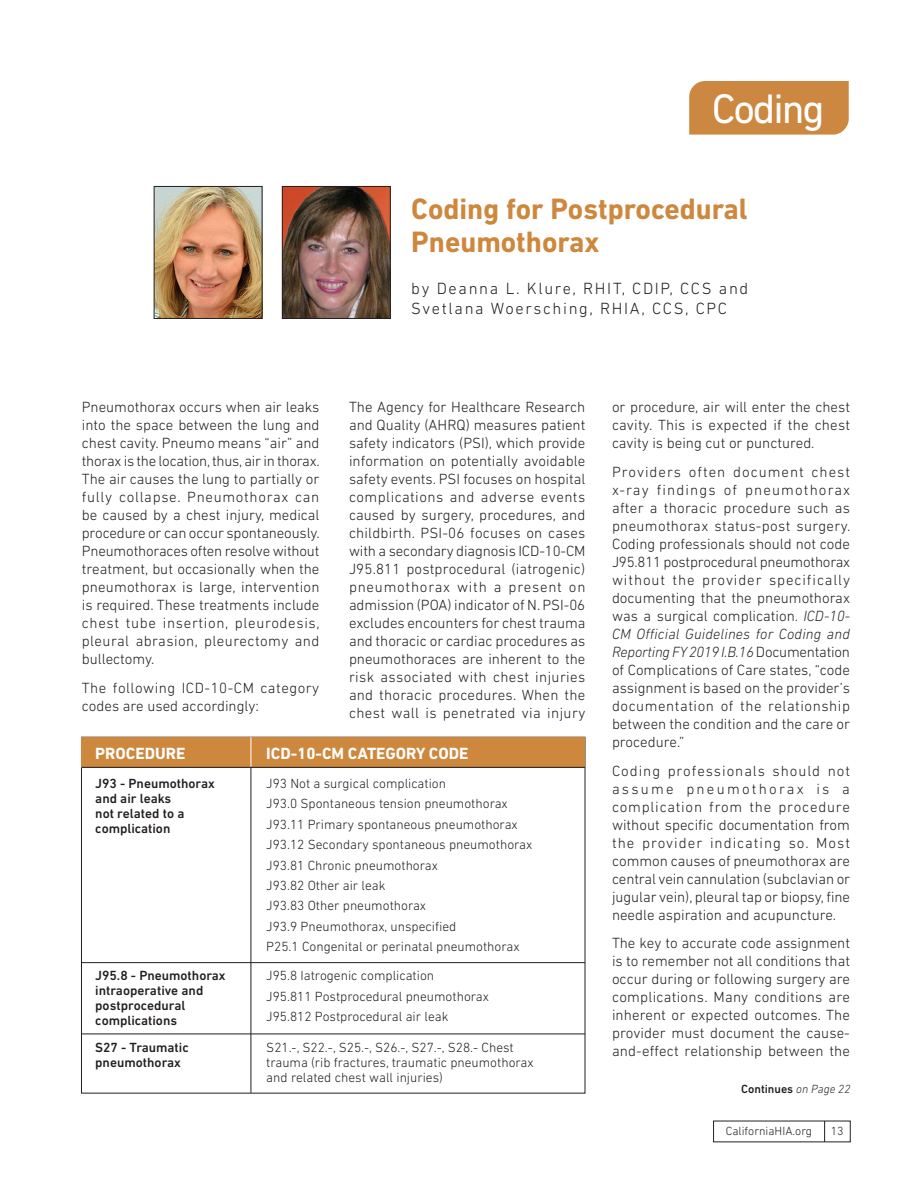
<style>
.page{position:relative;width:918px;height:1188px;background:#fff}
.page>*{position:absolute;margin:0;border:0;box-sizing:border-box;transform-origin:0 0}
.t1{font:42px "DIN Next LT Pro";letter-spacing:-.05em;color:#fff}
.Atricle_Headline{font:700 30px/33px "DIN Next LT Pro";color:#ce883e}
.Byline_Din{font:300 16.5px "DIN Next LT Pro";letter-spacing:.1em;color:#231f20}
.Body_Text_Din_Light{font:700 16.5px "DIN Next LT Pro";color:#fff}
.Body_Text_Din_Light-2{font:300 15px/18px "DIN Next LT Pro";letter-spacing:.005em;color:#231f20;text-align:justify}
.Body_Text_Din_Light-3{font:300 15px/18px "DIN Next LT Pro";letter-spacing:.025em;color:#231f20}
.Body_Text_Din_Light-4{font:300 13.5px/15px "DIN Next LT Pro";color:#231f20}
.Body_Text_Din_Light-5{font:500 13.5px/15px "DIN Next LT Pro";color:#231f20}
.t2{font:300 12px "DIN Next LT Pro";color:#231f20}
.t3{font:500 12px "DIN Next LT Pro";color:#231f20}
.s1{font-style:italic}
.s2{font-weight:300;font-style:italic}
</style>
<div class="page">
<svg style="left:824px;top:1121px;width:1px;height:21px"></svg>
<div style="left:81px;top:737px;width:504px;height:31px;background:#ce883e"></div>
<hr style="left:81px;top:962px;width:504px;height:1px;background:#231f20">
<hr style="left:81px;top:767px;width:504px;height:1px;background:#231f20">
<hr style="left:81px;top:1034px;width:504px;height:1px;background:#231f20">
<hr style="left:251px;top:767px;width:1px;height:326px;background:#231f20">
<hr style="left:251px;top:737px;width:1px;height:30px;background:#fff">
<div style="left:689px;top:81px;width:160px;height:54px;background:#cc8840"></div>
<img style="left:156px;top:188px;width:104px;height:129px">
<div style="left:154px;top:186px;width:108px;height:133px;border:1px solid #231f20"></div>
<img style="left:284px;top:188px;width:105px;height:129px">
<div style="left:282px;top:186px;width:109px;height:133px;border:1px solid #231f20"></div>
<p class="t1" style="left:712px;top:85px;width:115px">Coding</p>
<p class="Atricle_Headline" style="left:411px;top:192px;width:338px">Coding for Postprocedural<br>Pneumothorax</p>
<p class="Byline_Din" style="left:411px;top:279px;width:339px">by Deanna L. Klure, RHIT, CDIP, CCS and</p>
<p class="Byline_Din" style="left:411px;top:299px;width:317px">Svetlana Woersching, RHIA, CCS, CPC</p>
<p class="Body_Text_Din_Light-2" style="left:82px;top:398px;width:239px">Pneumothorax occurs when air leaks into the space between the lung and chest cavity. Pneumo means “air” and thorax is the location, thus, air in thorax.<br>The air causes the lung to partially or fully collapse. Pneumothorax can be caused by a chest injury, medical procedure or can occur spontaneously.<br>Pneumothoraces often resolve without treatment, but occasionally when the pneumothorax is large, intervention is required. These treatments include chest tube insertion, pleurodesis, pleural abrasion, pleurectomy and bullectomy.</p>
<p class="Body_Text_Din_Light-3" style="left:82px;top:678px;width:239px">The following ICD-10-CM category codes are used accordingly:</p>
<p class="Body_Text_Din_Light-2" style="left:349px;top:398px;width:238px">The Agency for Healthcare Research and Quality (AHRQ) measures patient safety indicators (PSI), which provide information on potentially avoidable safety events. PSI focuses on hospital complications and adverse events caused by surgery, procedures, and childbirth. PSI-06 focuses on cases with a secondary diagnosis ICD-10-CM J95.811 postprocedural (iatrogenic) pneumothorax with a present on admission (POA) indicator of N. PSI-06 excludes encounters for chest trauma and thoracic or cardiac procedures as pneumothoraces are inherent to the risk associated with chest injuries and thoracic procedures. When the chest wall is penetrated via injury</p>
<p class="Body_Text_Din_Light" style="left:95px;top:743px;width:92px">PROCEDURE</p>
<p class="Body_Text_Din_Light" style="left:266px;top:743px;width:204px">ICD-10-CM CATEGORY CODE</p>
<p class="Body_Text_Din_Light-4" style="left:266px;top:776px;width:181px">J93 Not a surgical complication</p>
<p class="Body_Text_Din_Light-4" style="left:266px;top:796px;width:243px">J93.0 Spontaneous tension pneumothorax</p>
<p class="Body_Text_Din_Light-4" style="left:266px;top:817px;width:253px">J93.11 Primary spontaneous pneumothorax</p>
<p class="Body_Text_Din_Light-4" style="left:266px;top:837px;width:268px">J93.12 Secondary spontaneous pneumothorax</p>
<p class="Body_Text_Din_Light-4" style="left:266px;top:857px;width:173px">J93.81 Chronic pneumothorax</p>
<p class="Body_Text_Din_Light-4" style="left:266px;top:878px;width:121px">J93.82 Other air leak</p>
<p class="Body_Text_Din_Light-4" style="left:266px;top:898px;width:161px">J93.83 Other pneumothorax</p>
<p class="Body_Text_Din_Light-4" style="left:266px;top:919px;width:192px">J93.9 Pneumothorax, unspecified</p>
<p class="Body_Text_Din_Light-4" style="left:266px;top:939px;width:255px">P25.1 Congenital or perinatal pneumothorax</p>
<p class="Body_Text_Din_Light-5" style="left:95px;top:968px;width:132px">J95.8 - Pneumothorax intraoperative and postprocedural complications</p>
<p class="Body_Text_Din_Light-4" style="left:266px;top:968px;width:169px">J95.8 Iatrogenic complication</p>
<p class="Body_Text_Din_Light-5" style="left:95px;top:776px;width:121px">J93 - Pneumothorax and air leaks<br>not related to a complication</p>
<p class="Body_Text_Din_Light-4" style="left:266px;top:989px;width:224px">J95.811 Postprocedural pneumothorax</p>
<p class="Body_Text_Din_Light-4" style="left:266px;top:1009px;width:184px">J95.812 Postprocedural air leak</p>
<p class="Body_Text_Din_Light-5" style="left:95px;top:1040px;width:95px">S27 - Traumatic pneumothorax</p>
<p class="Body_Text_Din_Light-4" style="left:266px;top:1040px;width:269px">S21.-, S22.-, S25.-, S26.-, S27.-, S28.- Chest trauma (rib fractures, traumatic pneumothorax and related chest wall injuries)</p>
<p class="Body_Text_Din_Light-2" style="left:612px;top:398px;width:240px">or procedure, air will enter the chest cavity. This is expected if the chest cavity is being cut or punctured.</p>
<p class="Body_Text_Din_Light-2" style="left:612px;top:462px;width:240px">Providers often document chest x-ray findings of pneumothorax after a thoracic procedure such as pneumothorax status-post surgery.<br>Coding professionals should not code J95.811 postprocedural pneumothorax without the provider specifically documenting that the pneumothorax was a surgical complication. <span class="s1">ICD-10- CM Official Guidelines for Coding and Reporting FY 2019 I.B.16</span> Documentation of Complications of Care states, “code assignment is based on the provider’s documentation of the relationship between the condition and the care or procedure.”</p>
<p class="Body_Text_Din_Light-2" style="left:612px;top:761px;width:240px">Coding professionals should not assume pneumothorax is a complication from the procedure without specific documentation from the provider indicating so. Most common causes of pneumothorax are central vein cannulation (subclavian or jugular vein), pleural tap or biopsy, fine needle aspiration and acupuncture.</p>
<p class="Body_Text_Din_Light-2" style="left:612px;top:934px;width:240px">The key to accurate code assignment is to remember not all conditions that occur during or following surgery are complications. Many conditions are inherent or expected outcomes. The provider must document the cause&shy;and-effect relationship between the</p>
<p class="t3" style="left:741px;top:1082px;width:111px">Continues <span class="s2">on Page 22</span></p>
<p class="t2" style="left:726px;top:1124px;width:88px">CaliforniaHIA.org</p>
<p class="t2" style="left:831px;top:1124px;width:14px">13</p>
</div>
